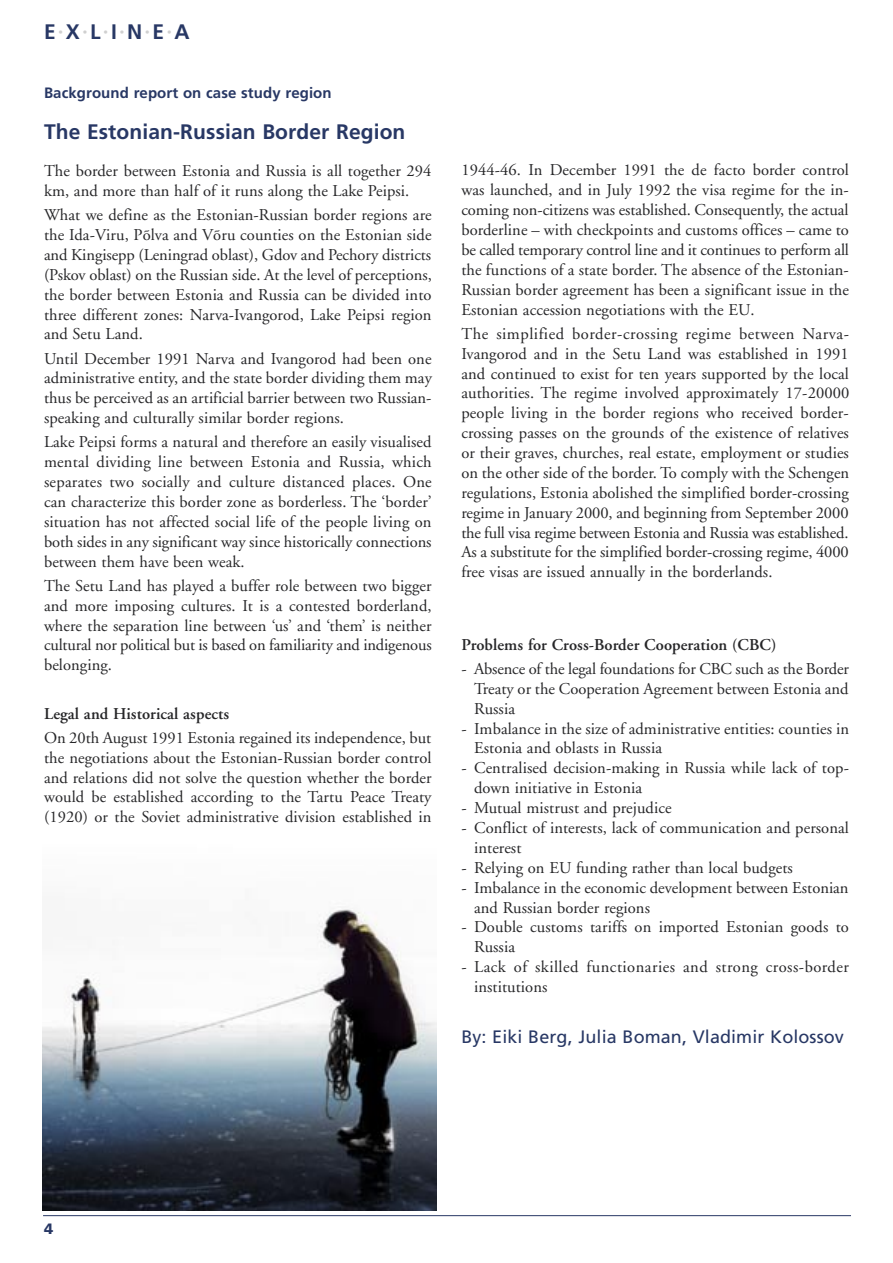
<style>
.page{position:relative;width:893px;height:1263px;background:#fff}
.page>*{position:absolute;margin:0;border:0;box-sizing:border-box;transform-origin:0 0}
.EX_Headings_Semibold{font:700 21px "Frutiger";letter-spacing:.005em;color:#283865}
.Authors{font:18px "Frutiger";letter-spacing:.005em;color:#283865}
.Normal_Indented{font:16.5px/20px "Adobe Garamond";letter-spacing:.005em;color:#262628;text-align:justify}
.Normal_Semibold{font:600 16.5px "Adobe Garamond";letter-spacing:.005em;color:#262628}
.Normal_Indented-2{font:16.5px/20px "Adobe Garamond";letter-spacing:.03em;color:#262628}
.EX_Headings_Semibold-2{font:700 15px "Frutiger";letter-spacing:.005em;color:#283865}
.t1{font:900 15px "Frutiger";color:#283865}
.s1{color:#d0d0d0}
</style>
<div class="page">
<hr style="left:43px;top:1215px;width:808px;height:1px;background:#283865">
<img style="left:43px;top:909px;width:394px;height:301px">
<p class="EX_Headings_Semibold" style="left:44px;top:19px;width:147px">E<span class="s1">·</span>X<span class="s1">·</span>L<span class="s1">·</span>I<span class="s1">·</span>N<span class="s1">·</span>E<span class="s1">·</span>A</p>
<p class="EX_Headings_Semibold-2" style="left:44px;top:84px;width:289px">Background report on case study region</p>
<p class="EX_Headings_Semibold" style="left:44px;top:120px;width:363px">The Estonian-Russian Border Region</p>
<p class="Normal_Indented" style="left:44px;top:161px;width:389px">The border between Estonia and Russia is all together 294 km, and more than half of it runs along the Lake Peipsi.</p>
<p class="Normal_Indented" style="left:44px;top:205px;width:389px">What we define as the Estonian-Russian border regions are the Ida-Viru, Põlva and Võru counties on the Estonian side and Kingisepp (Leningrad oblast), Gdov and Pechory districts (Pskov oblast) on the Russian side. At the level of perceptions, the border between Estonia and Russia can be divided into three different zones: Narva-Ivangorod, Lake Peipsi region and Setu Land.</p>
<p class="Normal_Indented" style="left:44px;top:349px;width:389px">Until December 1991 Narva and Ivangorod had been one administrative entity, and the state border dividing them may thus be perceived as an artificial barrier between two Russian&shy;speaking and culturally similar border regions.</p>
<p class="Normal_Indented" style="left:44px;top:433px;width:389px">Lake Peipsi forms a natural and therefore an easily visualised mental dividing line between Estonia and Russia, which separates two socially and culture distanced places. One can characterize this border zone as borderless. The ‘border’ situation has not affected social life of the people living on both sides in any significant way since historically connections between them have been weak.</p>
<p class="Normal_Indented" style="left:44px;top:576px;width:389px">The Setu Land has played a buffer role between two bigger and more imposing cultures. It is a contested borderland, where the separation line between ‘us’ and ‘them’ is neither cultural nor political but is based on familiarity and indigenous belonging.</p>
<p class="Normal_Semibold" style="left:44px;top:704px;width:187px">Legal and Historical aspects</p>
<p class="Normal_Indented" style="left:44px;top:728px;width:389px">On 20th August 1991 Estonia regained its independence, but the negotiations about the Estonian-Russian border control and relations did not solve the question whether the border would be established according to the Tartu Peace Treaty (1920) or the Soviet administrative division established in</p>
<p class="Normal_Indented" style="left:461px;top:161px;width:389px">1944-46. In December 1991 the de facto border control was launched, and in July 1992 the visa regime for the in&shy;coming non-citizens was established. Consequently, the actual borderline – with checkpoints and customs offices – came to be called temporary control line and it continues to perform all the functions of a state border. The absence of the Estonian-Russian border agreement has been a significant issue in the Estonian accession negotiations with the EU.</p>
<p class="Normal_Indented" style="left:461px;top:324px;width:389px">The simplified border-crossing regime between Narva-Ivangorod and in the Setu Land was established in 1991 and continued to exist for ten years supported by the local authorities. The regime involved approximately 17-20000 people living in the border regions who received border&shy;crossing passes on the grounds of the existence of relatives or their graves, churches, real estate, employment or studies on the other side of the border. To comply with the Schengen regulations, Estonia abolished the simplified border-crossing regime in January 2000, and beginning from September 2000 the full visa regime between Estonia and Russia was established.<br>As a substitute for the simplified border-crossing regime, 4000 free visas are issued annually in the borderlands.</p>
<p class="Normal_Semibold" style="left:461px;top:635px;width:316px">Problems for Cross-Border Cooperation (CBC)</p>
<p class="Normal_Indented" style="left:474px;top:659px;width:376px;text-indent:-13px">- Absence of the legal foundations for CBC such as the Border Treaty or the Cooperation Agreement between Estonia and Russia</p>
<p class="Normal_Indented" style="left:474px;top:719px;width:376px;text-indent:-13px">- Imbalance in the size of administrative entities: counties in<br>Estonia and oblasts in Russia</p>
<p class="Normal_Indented" style="left:474px;top:758px;width:376px;text-indent:-13px">- Centralised decision-making in Russia while lack of top&shy;down initiative in Estonia</p>
<p class="Normal_Indented" style="left:461px;top:798px;width:212px">- Mutual mistrust and prejudice</p>
<p class="Normal_Indented" style="left:474px;top:818px;width:376px;text-indent:-13px">- Conflict of interests, lack of communication and personal interest</p>
<p class="Normal_Indented" style="left:461px;top:858px;width:333px">- Relying on EU funding rather than local budgets</p>
<p class="Normal_Indented" style="left:474px;top:878px;width:376px;text-indent:-13px">- Imbalance in the economic development between Estonian and Russian border regions</p>
<p class="Normal_Indented" style="left:474px;top:918px;width:376px;text-indent:-13px">- Double customs tariffs on imported Estonian goods to<br>Russia</p>
<p class="Normal_Indented-2" style="left:474px;top:957px;width:376px;text-indent:-13px">- Lack of skilled functionaries and strong cross-border institutions</p>
<p class="Authors" style="left:461px;top:1026px;width:384px">By: Eiki Berg, Julia Boman, Vladimir Kolossov</p>
<p class="t1" style="left:44px;top:1220px;width:11px">4</p>
</div>
